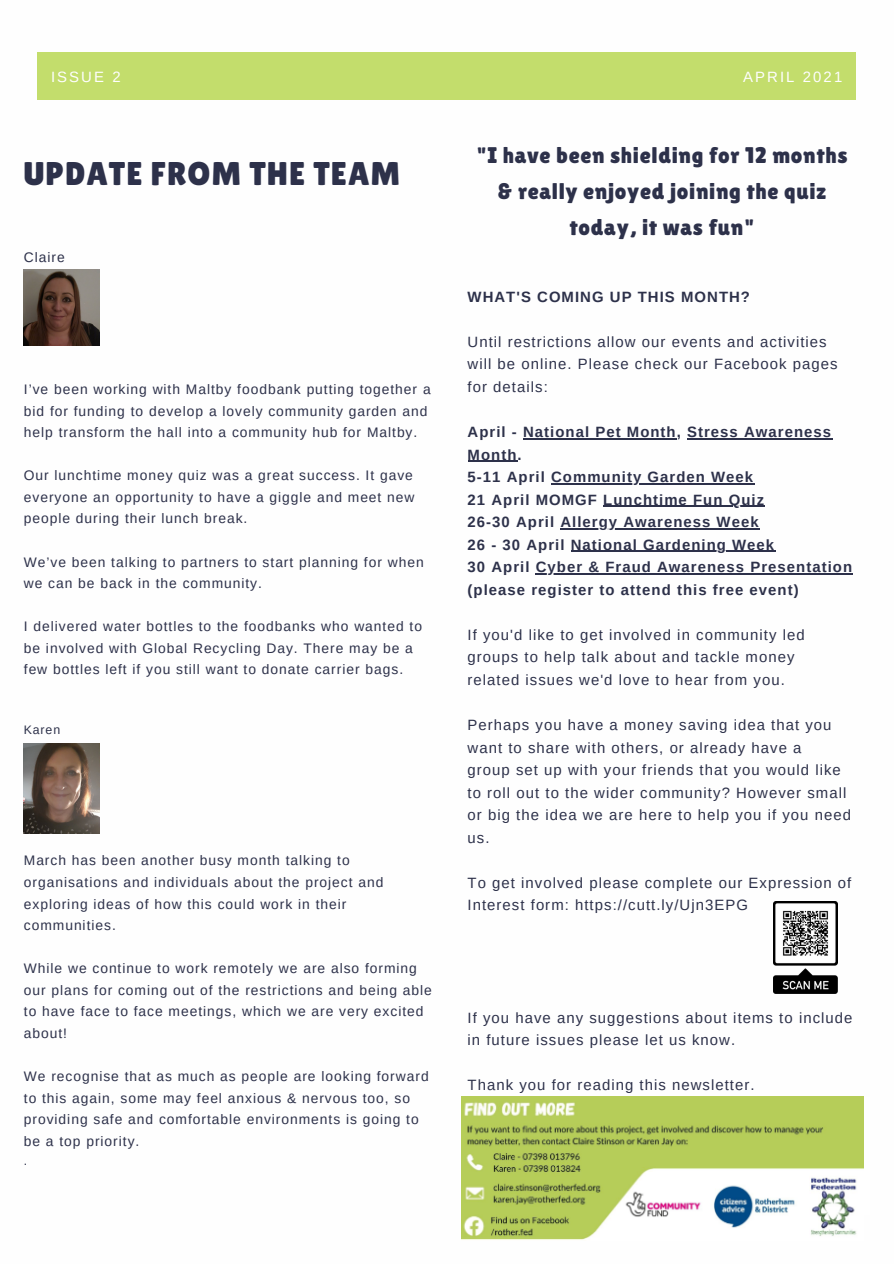
<style>
.page{position:relative;width:894px;height:1264px;background:#fff}
.page>*{position:absolute;margin:0;border:0;box-sizing:border-box;transform-origin:0 0}
.t1{font:32.85px "Lilita One";letter-spacing:.03em;color:#2d314a}
.t2{font:22.65px/36px "Lilita One";letter-spacing:.03em;color:#2d314a;text-align:center}
.t3{font:14.85px/22.5px "Arimo";letter-spacing:.07em;color:#2d314a}
.t4{font:700 14.85px/22.5px "Arimo";letter-spacing:.07em;color:#2d314a}
.t5{font:14.85px "Arimo";letter-spacing:.14em;color:#fefefe}
.t6{font:13.8px/21.6px "Arimo";letter-spacing:.07em;color:#2d314a}
.t7{font:12.3px "Arimo";letter-spacing:.07em;color:#2d314a}
</style>
<div class="page">
<div style="left:37px;top:52px;width:819px;height:48px;background:#c3dd6c"></div>
<hr style="left:523px;top:438px;width:153px;height:1px;background:#2d314a">
<hr style="left:687px;top:438px;width:145px;height:1px;background:#2d314a">
<hr style="left:467px;top:461px;width:50px;height:1px;background:#2d314a">
<hr style="left:551px;top:483px;width:203px;height:1px;background:#2d314a">
<hr style="left:603px;top:506px;width:162px;height:1px;background:#2d314a">
<hr style="left:560px;top:528px;width:199px;height:1px;background:#2d314a">
<hr style="left:570px;top:551px;width:205px;height:1px;background:#2d314a">
<hr style="left:535px;top:573px;width:317px;height:1px;background:#2d314a">
<img style="left:24px;top:270px;width:75px;height:75px">
<img style="left:24px;top:743px;width:75px;height:90px">
<img style="left:461px;top:1096px;width:402px;height:144px">
<img style="left:773px;top:901px;width:64px;height:92px">
<p class="t5" style="left:51px;top:69px;width:71px">ISSUE 2</p>
<p class="t5" style="left:743px;top:69px;width:101px">APRIL 2021</p>
<p class="t1" style="left:24px;top:154px;width:378px">UPDATE FROM THE TEAM</p>
<p class="t6" style="left:24px;top:246px;width:42px">Claire</p>
<p class="t6" style="left:24px;top:378px;width:408px">I’ve been working with Maltby foodbank putting together a bid for funding to develop a lovely community garden and help transform the hall into a community hub for Maltby.</p>
<p class="t6" style="left:24px;top:464px;width:392px;text-align:justify">Our lunchtime money quiz was a great success. It gave everyone an opportunity to have a giggle and meet new people during their lunch break.</p>
<p class="t6" style="left:24px;top:551px;width:401px">We’ve been talking to partners to start planning for when we can be back in the community.</p>
<p class="t6" style="left:24px;top:615px;width:399px">I delivered water bottles to the foodbanks who wanted to be involved with Global Recycling Day. There may be a few bottles left if you still want to donate carrier bags.</p>
<p class="t7" style="left:24px;top:722px;width:38px">Karen</p>
<p class="t6" style="left:24px;top:849px;width:361px">March has been another busy month talking to organisations and individuals about the project and exploring ideas of how this could work in their communities.</p>
<p class="t6" style="left:24px;top:957px;width:409px">While we continue to work remotely we are also forming our plans for coming out of the restrictions and being able to have face to face meetings, which we are very excited about!</p>
<p class="t6" style="left:24px;top:1065px;width:406px">We recognise that as much as people are looking forward to this again, some may feel anxious &amp; nervous too, so providing safe and comfortable environments is going to be a top priority.</p>
<p class="t7" style="left:24px;top:1154px;width:5px">.</p>
<p class="t2" style="left:476px;top:137px;width:372px">"I have been shielding for 12 months &amp; really enjoyed joining the quiz today, it was fun"</p>
<p class="t4" style="left:467px;top:285px;width:284px">WHAT'S COMING UP THIS MONTH?</p>
<p class="t3" style="left:467px;top:330px;width:371px">Until restrictions allow our events and activities will be online. Please check our Facebook pages for details:</p>
<p class="t4" style="left:467px;top:420px;width:365px">April - National Pet Month, Stress Awareness<br>Month.</p>
<p class="t4" style="left:467px;top:466px;width:287px">5-11 April Community Garden Week</p>
<p class="t4" style="left:467px;top:488px;width:298px">21 April MOMGF Lunchtime Fun Quiz</p>
<p class="t4" style="left:467px;top:511px;width:292px">26-30 April Allergy Awareness Week</p>
<p class="t4" style="left:467px;top:533px;width:308px">26 - 30 April National Gardening Week</p>
<p class="t4" style="left:467px;top:556px;width:386px">30 April Cyber &amp; Fraud Awareness Presentation (please register to attend this free event)</p>
<p class="t3" style="left:467px;top:623px;width:338px">If you'd like to get involved in community led groups to help talk about and tackle money</p>
<p class="t3" style="left:467px;top:668px;width:318px">related issues we'd love to hear from you.</p>
<p class="t3" style="left:467px;top:713px;width:365px">Perhaps you have a money saving idea that you want to share with others, or already have a</p>
<p class="t3" style="left:467px;top:758px;width:385px">group set up with your friends that you would like to roll out to the wider community? However small or big the idea we are here to help you if you need</p>
<p class="t3" style="left:467px;top:826px;width:23px">us.</p>
<p class="t3" style="left:467px;top:871px;width:385px">To get involved please complete our Expression of<br>Interest form: https://cutt.ly/Ujn3EPG</p>
<p class="t3" style="left:467px;top:1006px;width:386px">If you have any suggestions about items to include in future issues please let us know.</p>
<p class="t3" style="left:467px;top:1074px;width:288px">Thank you for reading this newsletter.</p>
</div>
